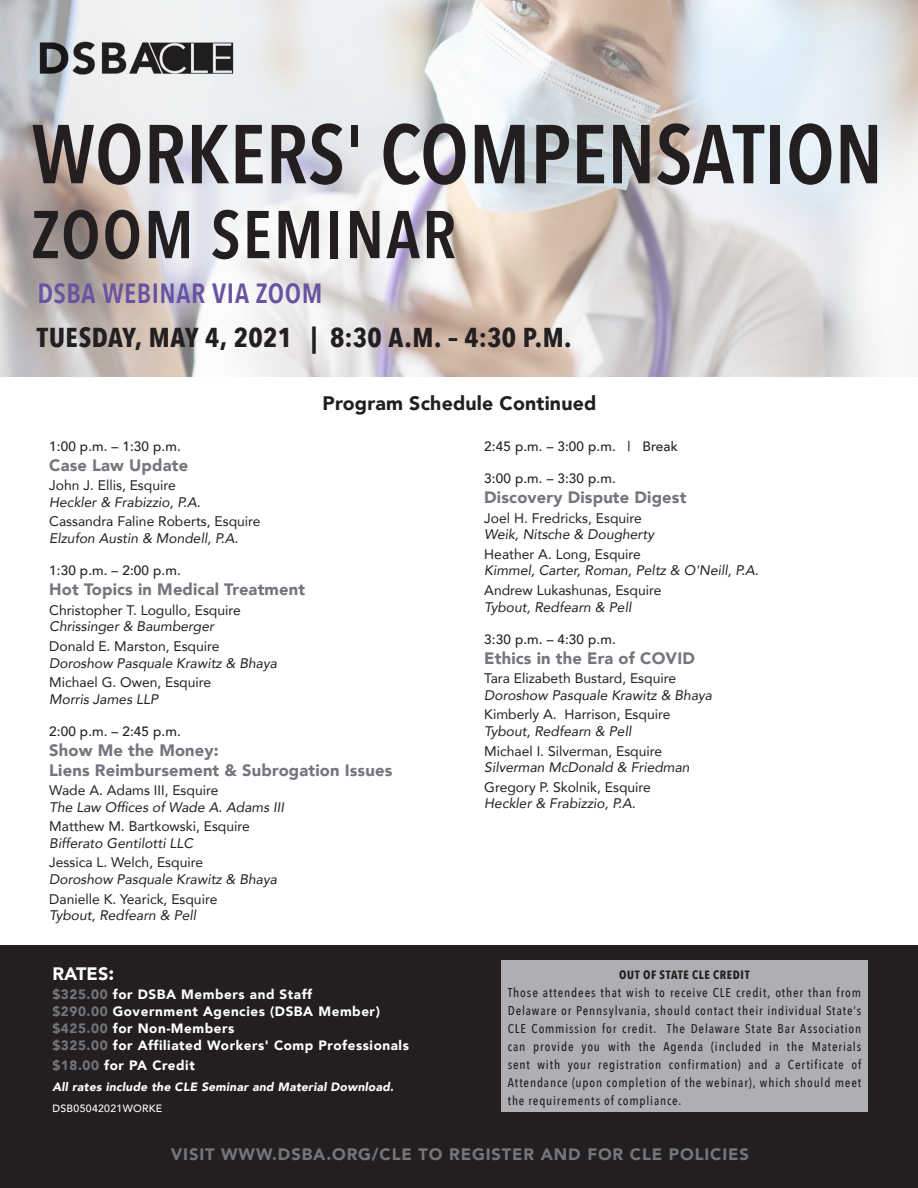
<style>
.page{position:relative;width:918px;height:1188px;background:#fff}
.page>*{position:absolute;margin:0;border:0;box-sizing:border-box;transform-origin:0 0}
.t1{font:600 82.5px "Avenir Next Condensed";color:#231f20}
.t2{font:600 66.75px "Avenir Next Condensed";letter-spacing:.03em;color:#231f20}
.t3{font:600 27.75px "Avenir Next Condensed";letter-spacing:.02em;color:#6852a2}
.t4{font:700 27.3px "Avenir Next Condensed";letter-spacing:.015em;color:#231f20}
.Session{font:900 19.5px "Avenir";letter-spacing:.01em;color:#231f20}
.t5{font:900 18px "Avenir";letter-spacing:.01em;color:#fff}
.Session-2{font:900 16.5px "Avenir";letter-spacing:.01em;color:#74767d}
.Session-3{font:900 16.5px "Avenir";letter-spacing:.055em;color:#74767d}
.Title{font:italic 13.8px "Avenir";color:#231f20}
.Name{font:13.8px "Avenir";color:#231f20}
.t6{font:900 13.5px/17.1px "Avenir";letter-spacing:.04em;color:#fff}
.Time{font:500 13.5px "Avenir";letter-spacing:.01em;color:#231f20}
.t7{font:500 12.75px/18px "Avenir Next Condensed";letter-spacing:.065em;color:#231f20;text-align:justify}
.t8{font:italic 900 12px "Avenir";letter-spacing:.02em;color:#fff}
.t9{font:700 12px "Avenir Next Condensed";letter-spacing:.05em;color:#231f20}
.t10{font:500 10.5px "Avenir";letter-spacing:.03em;color:#fff}
.s1{font-size:19.5px}
.s2{color:#74767d}
</style>
<div class="page">
<div style="left:0;top:945px;width:918px;height:243px;background:#231f20"></div>
<div style="left:501px;top:960px;width:367px;height:152px;background:#afafb3"></div>
<svg style="left:0;top:0;width:918px;height:376px"></svg>
<img style="left:34px;top:30px;width:217px;height:54px">
<p class="t1" style="left:32px;top:83px;width:853px">WORKERS' COMPENSATION</p>
<p class="t2" style="left:32px;top:177px;width:426px">ZOOM SEMINAR</p>
<p class="t3" style="left:37px;top:269px;width:287px">DSBA WEBINAR VIA ZOOM</p>
<p class="t4" style="left:37px;top:321px;width:536px">TUESDAY, MAY 4, 2021 | 8:30 A.M. – 4:30 P.M.</p>
<p class="Session" style="left:323px;top:387px;width:275px">Program Schedule Continued</p>
<p class="Time" style="left:49px;top:435px;width:133px">1:00 p.m. – 1:30 p.m.</p>
<p class="Session-2" style="left:49px;top:451px;width:140px">Case Law Update</p>
<p class="Name" style="left:49px;top:474px;width:128px">John J. Ellis, Esquire</p>
<p class="Title" style="left:49px;top:494px;width:153px">Heckler &amp; Frabizzio, P.A.</p>
<p class="Name" style="left:49px;top:511px;width:213px">Cassandra Faline Roberts, Esquire</p>
<p class="Title" style="left:49px;top:530px;width:191px">Elzufon Austin &amp; Mondell, P.A.</p>
<p class="Time" style="left:49px;top:559px;width:133px">1:30 p.m. – 2:00 p.m.</p>
<p class="Session-2" style="left:49px;top:575px;width:257px">Hot Topics in Medical Treatment</p>
<p class="Name" style="left:49px;top:599px;width:193px">Christopher T. Logullo, Esquire</p>
<p class="Title" style="left:49px;top:618px;width:166px">Chrissinger &amp; Baumberger</p>
<p class="Name" style="left:49px;top:635px;width:172px">Donald E. Marston, Esquire</p>
<p class="Title" style="left:49px;top:654px;width:229px">Doroshow Pasquale Krawitz &amp; Bhaya</p>
<p class="Name" style="left:49px;top:671px;width:163px">Michael G. Owen, Esquire</p>
<p class="Title" style="left:49px;top:690px;width:110px">Morris James LLP</p>
<p class="Time" style="left:49px;top:720px;width:133px">2:00 p.m. – 2:45 p.m.</p>
<p class="Session-2" style="left:49px;top:736px;width:171px">Show Me the Money:</p>
<p class="Session-2" style="left:49px;top:756px;width:345px">Liens Reimbursement &amp; Subrogation Issues</p>
<p class="Name" style="left:49px;top:779px;width:171px">Wade A. Adams III, Esquire</p>
<p class="Title" style="left:49px;top:799px;width:236px">The Law Offices of Wade A. Adams III</p>
<p class="Name" style="left:49px;top:815px;width:202px">Matthew M. Bartkowski, Esquire</p>
<p class="Title" style="left:49px;top:835px;width:145px">Bifferato Gentilotti LLC</p>
<p class="Name" style="left:49px;top:852px;width:155px">Jessica L. Welch, Esquire</p>
<p class="Title" style="left:49px;top:871px;width:229px">Doroshow Pasquale Krawitz &amp; Bhaya</p>
<p class="Name" style="left:49px;top:888px;width:170px">Danielle K. Yearick, Esquire</p>
<p class="Title" style="left:49px;top:907px;width:149px">Tybout, Redfearn &amp; Pell</p>
<p class="Time" style="left:484px;top:435px;width:195px">2:45 p.m. – 3:00 p.m. | Break</p>
<p class="Time" style="left:484px;top:467px;width:133px">3:00 p.m. – 3:30 p.m.</p>
<p class="Session-2" style="left:484px;top:483px;width:204px">Discovery Dispute Digest</p>
<p class="Name" style="left:484px;top:507px;width:159px">Joel H. Fredricks, Esquire</p>
<p class="Title" style="left:484px;top:526px;width:171px">Weik, Nitsche &amp; Dougherty</p>
<p class="Name" style="left:484px;top:543px;width:158px">Heather A. Long, Esquire</p>
<p class="Title" style="left:484px;top:562px;width:276px">Kimmel, Carter, Roman, Peltz &amp; O'Neill, P.A.</p>
<p class="Name" style="left:484px;top:579px;width:179px">Andrew Lukashunas, Esquire</p>
<p class="Title" style="left:484px;top:598px;width:149px">Tybout, Redfearn &amp; Pell</p>
<p class="Time" style="left:484px;top:628px;width:133px">3:30 p.m. – 4:30 p.m.</p>
<p class="Session-2" style="left:484px;top:644px;width:212px">Ethics in the Era of COVID</p>
<p class="Name" style="left:484px;top:667px;width:193px">Tara Elizabeth Bustard, Esquire</p>
<p class="Title" style="left:484px;top:687px;width:229px">Doroshow Pasquale Krawitz &amp; Bhaya</p>
<p class="Name" style="left:484px;top:704px;width:188px">Kimberly A. Harrison, Esquire</p>
<p class="Title" style="left:484px;top:723px;width:149px">Tybout, Redfearn &amp; Pell</p>
<p class="Name" style="left:484px;top:740px;width:179px">Michael I. Silverman, Esquire</p>
<p class="Title" style="left:484px;top:759px;width:207px">Silverman McDonald &amp; Friedman</p>
<p class="Name" style="left:484px;top:776px;width:168px">Gregory P. Skolnik, Esquire</p>
<p class="Title" style="left:484px;top:795px;width:153px">Heckler &amp; Frabizzio, P.A.</p>
<p class="t5" style="left:52px;top:958px;width:63px">RATES<span class="s1">:</span></p>
<p class="t6" style="left:52px;top:985px;width:358px"><span class="s2">$325.00</span> for DSBA Members and Staff<br><span class="s2">$290.00</span> Government Agencies (DSBA Member) <span class="s2">$425.00</span> for Non-Members<br><span class="s2">$325.00</span> for Affiliated Workers' Comp Professionals</p>
<p class="t6" style="left:52px;top:1056px;width:144px"><span class="s2">$18.00</span> for PA Credit</p>
<p class="t8" style="left:52px;top:1077px;width:343px">All rates include the CLE Seminar and Material Download.</p>
<p class="t10" style="left:52px;top:1100px;width:111px">DSB05042021WORKE</p>
<p class="t9" style="left:619px;top:967px;width:132px">OUT OF STATE CLE CREDIT</p>
<p class="t7" style="left:508px;top:983px;width:355px">Those attendees that wish to receive CLE credit, other than from Delaware or Pennsylvania, should contact their individual State’s CLE Commission for credit. The Delaware State Bar Association can provide you with the Agenda (included in the Materials sent with your registration confirmation) and a Certificate of Attendance (upon completion of the webinar), which should meet the requirements of compliance.</p>
<p class="Session-3" style="left:171px;top:1140px;width:580px">VISIT WWW.DSBA.ORG/CLE TO REGISTER AND FOR CLE POLICIES</p>
</div>
